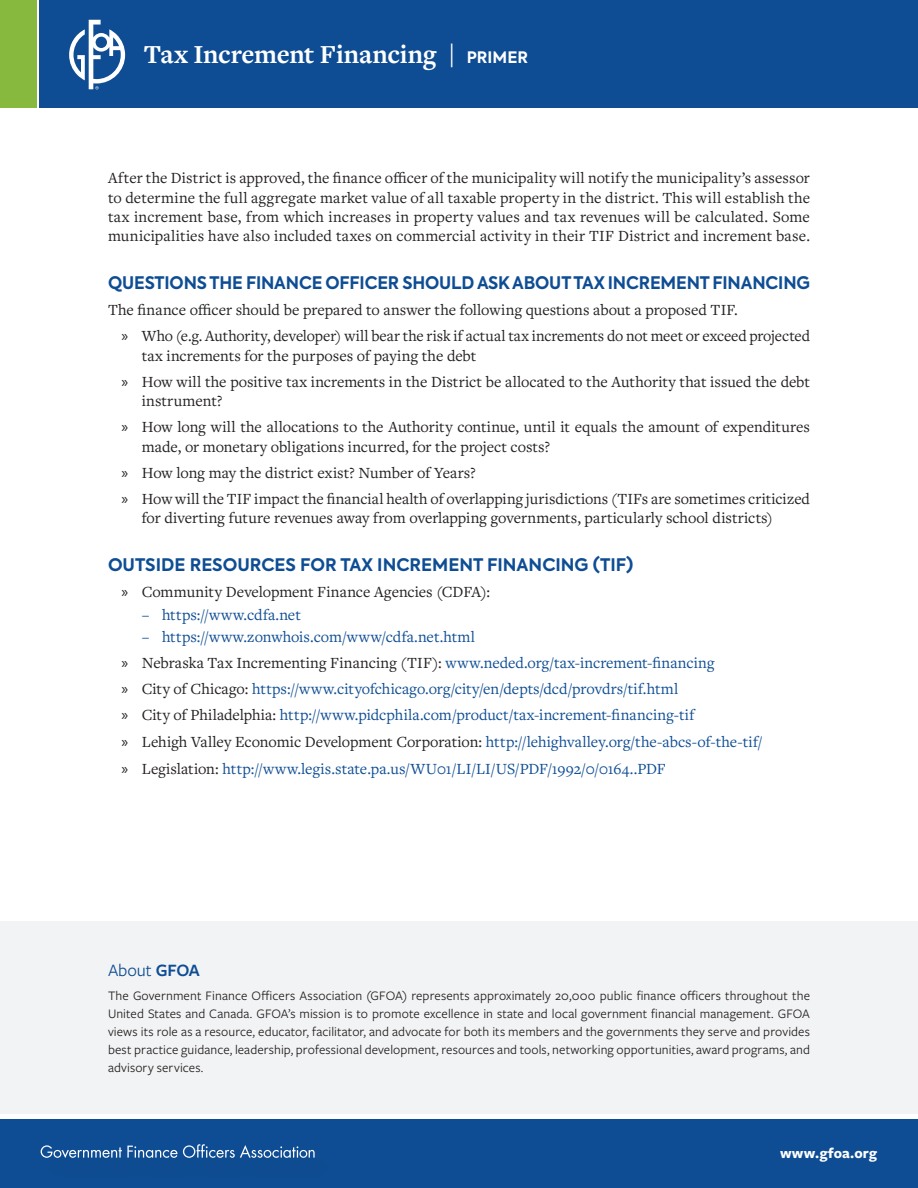
<style>
.page{position:relative;width:918px;height:1188px;background:#fff}
.page>*{position:absolute;margin:0;border:0;box-sizing:border-box;transform-origin:0 0}
.t1{font:700 27px "Freight Text Pro";letter-spacing:-.005em;color:#fff}
.t2{font:18px "Freight Sans Pro";letter-spacing:-.005em;color:#0e4d94}
.t3{font:700 17.25px "Axiforma";letter-spacing:-.005em;color:#0e4d94}
.t4{font:16.2px/19.4px "Freight Text Pro";color:#231f20}
.t5{font:16.2px "Freight Text Pro";color:#0e4d94}
.t6{font:700 15px "Freight Sans Pro";letter-spacing:.005em;color:#fff}
.t7{font:13.5px/18px "Freight Sans Pro";letter-spacing:.01em;color:#231f20;text-align:justify}
.s1{font-family:"Axiforma";font-size:15.75px}
.s2{font-family:"Myriad Pro"}
.s3{color:#0e4d94}
.s4{font-family:"Myriad Pro";color:#231f20}
.s5{color:#231f20}
.s6{font-weight:600}
</style>
<div class="page">
<div style="left:0;top:921px;width:918px;height:193px;background:#f2f3f4"></div>
<div style="left:40px;top:0;width:878px;height:108px;background:#0e4d94"></div>
<svg style="left:69px;top:20px;width:56px;height:69px"></svg>
<div style="left:0;top:0;width:37px;height:108px;background:#88b93f"></div>
<div style="left:0;top:1120px;width:918px;height:68px;background:#0e4d94"></div>
<svg style="left:41px;top:1144px;width:274px;height:14px"></svg>
<p class="t1" style="left:144px;top:37px;width:386px">Tax Increment Financing | <span class="s1">PRIMER</span></p>
<p class="t4" style="left:108px;top:168px;width:704px;text-align:justify">After the District is approved, the finance officer of the municipality will notify the municipality’s assessor to determine the full aggregate market value of all taxable property in the district. This will establish the tax increment base, from which increases in property values and tax revenues will be calculated. Some municipalities have also included taxes on commercial activity in their TIF District and increment base.</p>
<p class="t3" style="left:108px;top:271px;width:704px">QUESTIONS THE FINANCE OFFICER SHOULD ASK ABOUT TAX INCREMENT FINANCING</p>
<p class="t4" style="left:108px;top:300px;width:631px">The finance officer should be prepared to answer the following questions about a proposed TIF.</p>
<p class="t4" style="left:142px;top:326px;width:670px;text-indent:-20px"><span class="s2">»</span> Who (e.g. Authority, developer) will bear the risk if actual tax increments do not meet or exceed projected tax increments for the purposes of paying the debt</p>
<p class="t4" style="left:142px;top:371px;width:670px;text-indent:-20px"><span class="s2">»</span> How will the positive tax increments in the District be allocated to the Authority that issued the debt instrument?</p>
<p class="t4" style="left:142px;top:417px;width:670px;text-indent:-20px"><span class="s2">»</span> How long will the allocations to the Authority continue, until it equals the amount of expenditures made, or monetary obligations incurred, for the project costs?</p>
<p class="t4" style="left:122px;top:462px;width:356px"><span class="s2">»</span> How long may the district exist? Number of Years?</p>
<p class="t4" style="left:142px;top:488px;width:670px;text-indent:-20px"><span class="s2">»</span> How will the TIF impact the financial health of overlapping jurisdictions (TIFs are sometimes criticized for diverting future revenues away from overlapping governments, particularly school districts)</p>
<p class="t3" style="left:108px;top:553px;width:527px">OUTSIDE RESOURCES FOR TAX INCREMENT FINANCING (TIF)</p>
<p class="t4" style="left:122px;top:582px;width:370px"><span class="s2">»</span> Community Development Finance Agencies (CDFA):</p>
<p class="t5" style="left:142px;top:604px;width:161px">− https://www.cdfa.net</p>
<p class="t5" style="left:142px;top:626px;width:335px">− https://www.zonwhois.com/www/cdfa.net.html</p>
<p class="t4" style="left:122px;top:653px;width:595px"><span class="s2">»</span> Nebraska Tax Incrementing Financing (TIF): <span class="s3">www.neded.org/tax-increment-financing</span></p>
<p class="t5" style="left:122px;top:678px;width:558px"><span class="s4">»</span> <span class="s5">City of Chicago:</span> https://www.cityofchicago.org/city/en/depts/dcd/provdrs/tif.html</p>
<p class="t5" style="left:122px;top:705px;width:574px"><span class="s4">»</span> <span class="s5">City of Philadelphia:</span> http://www.pidcphila.com/product/tax-increment-financing-tif</p>
<p class="t5" style="left:122px;top:731px;width:642px"><span class="s4">»</span> <span class="s5">Lehigh Valley Economic Development Corporation:</span> http://lehighvalley.org/the-abcs-of-the-tif/</p>
<p class="t5" style="left:122px;top:758px;width:546px"><span class="s4">»</span> <span class="s5">Legislation:</span> http://www.legis.state.pa.us/WU01/LI/LI/US/PDF/1992/0/0164..PDF</p>
<p class="t2" style="left:108px;top:958px;width:93px">About <span class="s6">GFOA</span></p>
<p class="t7" style="left:108px;top:986px;width:704px">The Government Finance Officers Association (GFOA) represents approximately 20,000 public finance officers throughout the United States and Canada. GFOA’s mission is to promote excellence in state and local government financial management. GFOA views its role as a resource, educator, facilitator, and advocate for both its members and the governments they serve and provides best practice guidance, leadership, professional development, resources and tools, networking opportunities, award programs, and advisory services.</p>
<p class="t6" style="left:780px;top:1143px;width:99px">www.gfoa.org</p>
</div>
